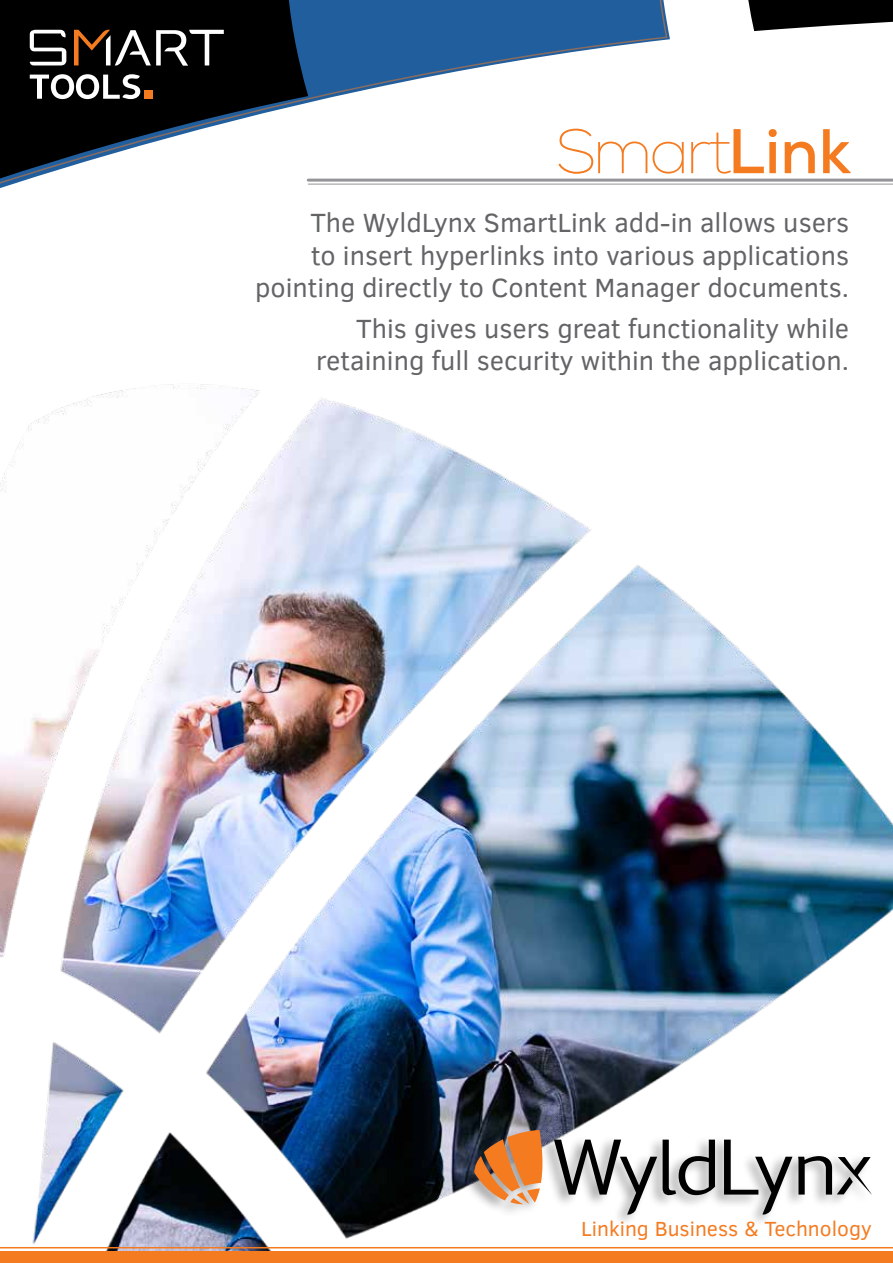
<style>
.page{position:relative;width:893px;height:1263px;background:#fff}
.page>*{position:absolute;margin:0;border:0;box-sizing:border-box;transform-origin:0 0}
.t1{font:100 63px "Nexa";letter-spacing:-.05em;color:#f47b20}
.t2{font:27px/32.4px "Clear Sans";color:#636466;text-align:right}
.t3{font:21px "Clear Sans";color:#f47b20}
.s1{font-weight:700}
</style>
<div class="page">
<svg style="left:748px;top:0;width:145px;height:31px"></svg>
<svg style="left:0;top:0;width:668px;height:188px"></svg>
<hr style="left:308px;top:184px;width:585px;height:1px;background:#939598">
<hr style="left:308px;top:179px;width:585px;height:3px;background:#939598">
<img style="left:0;top:384px;width:893px;height:867px">
<svg style="left:30px;top:30px;width:36px;height:35px"></svg>
<svg style="left:30px;top:74px;width:110px;height:25px"></svg>
<div style="left:144px;top:90px;width:9px;height:9px;background:#f47b20"></div>
<svg style="left:74px;top:30px;width:150px;height:36px"></svg>
<div style="left:459px;top:1126px;width:413px;height:102px;background:#000;opacity:.35"></div>
<svg style="left:663px;top:1139px;width:52px;height:56px"></svg>
<svg style="left:554px;top:1139px;width:103px;height:75px"></svg>
<svg style="left:724px;top:1139px;width:68px;height:75px"></svg>
<svg style="left:798px;top:1156px;width:74px;height:38px"></svg>
<svg style="left:474px;top:1130px;width:71px;height:74px;background:#c98655"></svg>
<div style="left:0;top:1251px;width:893px;height:12px;background:#f47b20"></div>
<hr style="left:0;top:1247px;width:893px;height:1px;background:#f47b20">
<h1 class="t1" style="left:555px;top:113px;width:297px">Smart<span class="s1">Link</span></h1>
<p class="t2" style="left:255px;top:207px;width:596px">The WyldLynx SmartLink add-in allows users<br>to insert hyperlinks into various applications pointing directly to Content Manager documents.</p>
<p class="t2" style="left:316px;top:312px;width:534px">This gives users great functionality while retaining full security within the application.</p>
<p class="t3" style="left:581px;top:1214px;width:292px">Linking Business &amp; Technology</p>
</div>
